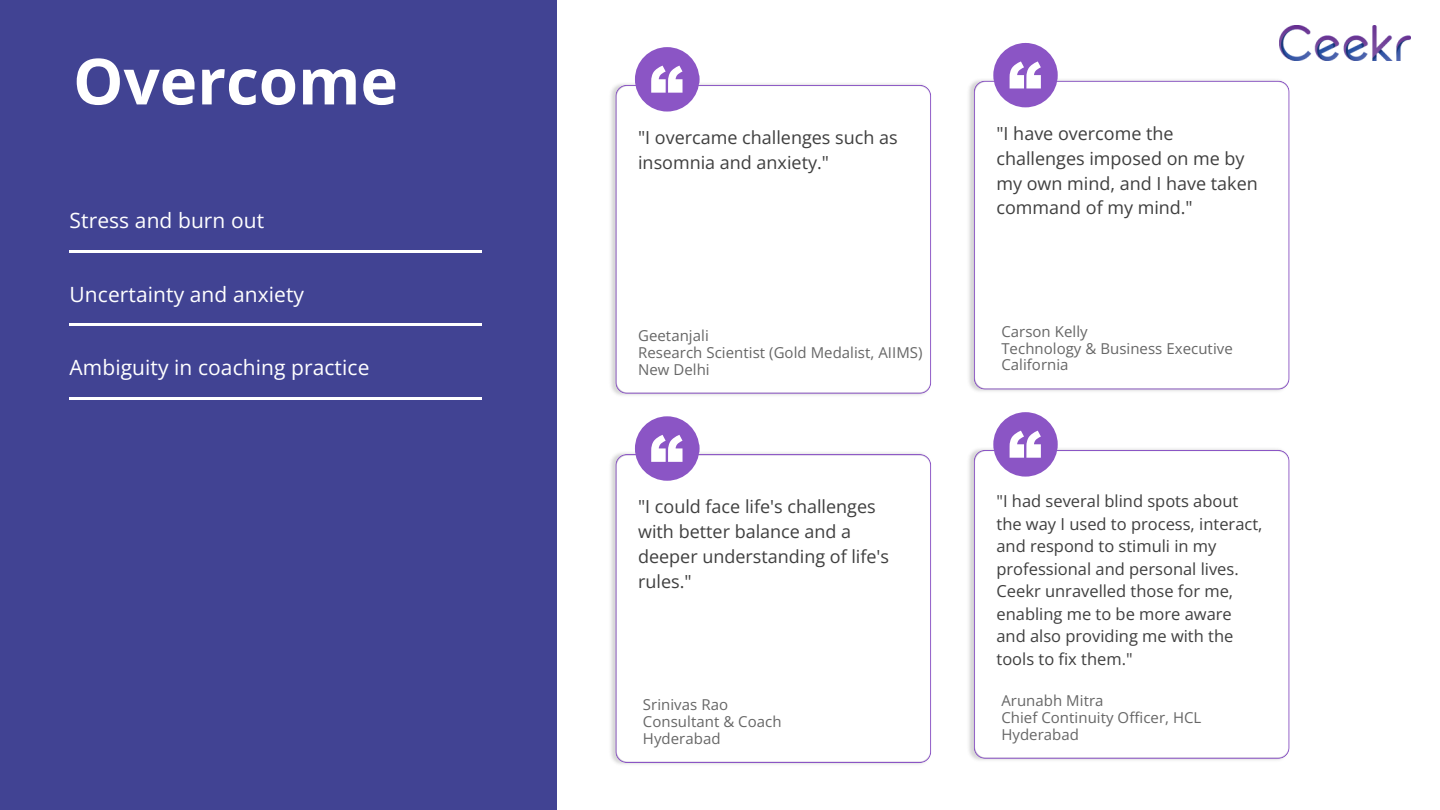
<style>
.page{position:relative;width:1440px;height:810px;background:#fff}
.page>*{position:absolute;margin:0;border:0;box-sizing:border-box;transform-origin:0 0}
.t1{font:700 63.6px "Open Sans";color:#fff}
.t2{font:21px "Open Sans";letter-spacing:.005em;color:#fff}
.t3{font:18px/24.8px "Open Sans";color:#3f3f3f}
.t4{font:16.5px/22.5px "Open Sans";color:#3f3f3f}
.t5{font:15px "Open Sans";letter-spacing:.005em;color:#666}
</style>
<div class="page">
<div style="left:0;top:0;width:556px;height:810px;background:#414393"></div>
<img style="left:611px;top:80px;width:321px;height:315px">
<svg style="left:615px;top:85px;width:316px;height:309px"></svg>
<div style="left:635px;top:47px;width:64px;height:64px;background:#8b55c5;border-radius:50%"></div>
<svg style="left:651px;top:66px;width:32px;height:27px"></svg>
<img style="left:969px;top:76px;width:312px;height:315px">
<svg style="left:974px;top:81px;width:316px;height:309px"></svg>
<div style="left:993px;top:43px;width:64px;height:64px;background:#8b55c5;border-radius:50%"></div>
<svg style="left:1010px;top:61px;width:31px;height:27px"></svg>
<img style="left:611px;top:449px;width:321px;height:315px">
<svg style="left:615px;top:454px;width:316px;height:309px"></svg>
<div style="left:635px;top:416px;width:64px;height:64px;background:#8b55c5;border-radius:50%"></div>
<svg style="left:651px;top:435px;width:32px;height:27px"></svg>
<img style="left:969px;top:445px;width:312px;height:315px">
<svg style="left:974px;top:450px;width:316px;height:309px"></svg>
<div style="left:993px;top:412px;width:64px;height:64px;background:#8b55c5;border-radius:50%"></div>
<svg style="left:1010px;top:431px;width:31px;height:27px"></svg>
<img style="left:1280px;top:26px;width:130px;height:35px">
<hr style="left:70px;top:324px;width:412px;height:2px;background:#fff">
<hr style="left:70px;top:398px;width:412px;height:1px;background:#fff">
<hr style="left:70px;top:250px;width:412px;height:2px;background:#fff">
<p class="t1" style="left:73px;top:37px;width:326px">Overcome</p>
<p class="t2" style="left:70px;top:206px;width:196px">Stress and burn out</p>
<p class="t2" style="left:70px;top:279px;width:236px">Uncertainty and anxiety</p>
<p class="t2" style="left:70px;top:353px;width:301px">Ambiguity in coaching practice</p>
<p class="t3" style="left:638px;top:125px;width:261px">"I overcame challenges such as insomnia and anxiety."</p>
<p class="t5" style="left:638px;top:325px;width:72px">Geetanjali</p>
<p class="t5" style="left:638px;top:342px;width:286px">Research Scientist (Gold Medalist, AIIMS)</p>
<p class="t5" style="left:638px;top:359px;width:73px">New Delhi</p>
<p class="t3" style="left:638px;top:494px;width:253px">"I could face life's challenges with better balance and a deeper understanding of life's rules."</p>
<p class="t5" style="left:643px;top:694px;width:87px">Srinivas Rao</p>
<p class="t5" style="left:643px;top:711px;width:140px">Consultant &amp; Coach</p>
<p class="t5" style="left:643px;top:728px;width:79px">Hyderabad</p>
<p class="t3" style="left:996px;top:121px;width:263px">"I have overcome the challenges imposed on me by my own mind, and I have taken command of my mind."</p>
<p class="t5" style="left:1001px;top:321px;width:88px">Carson Kelly</p>
<p class="t5" style="left:1001px;top:338px;width:233px">Technology &amp; Business Executive</p>
<p class="t5" style="left:1001px;top:354px;width:69px">California</p>
<p class="t4" style="left:996px;top:489px;width:268px">"I had several blind spots about the way I used to process, interact, and respond to stimuli in my professional and personal lives.<br>Ceekr unravelled those for me, enabling me to be more aware and also providing me with the tools to fix them."</p>
<p class="t5" style="left:1001px;top:690px;width:104px">Arunabh Mitra</p>
<p class="t5" style="left:1001px;top:707px;width:202px">Chief Continuity Officer, HCL</p>
<p class="t5" style="left:1001px;top:724px;width:79px">Hyderabad</p>
</div>
